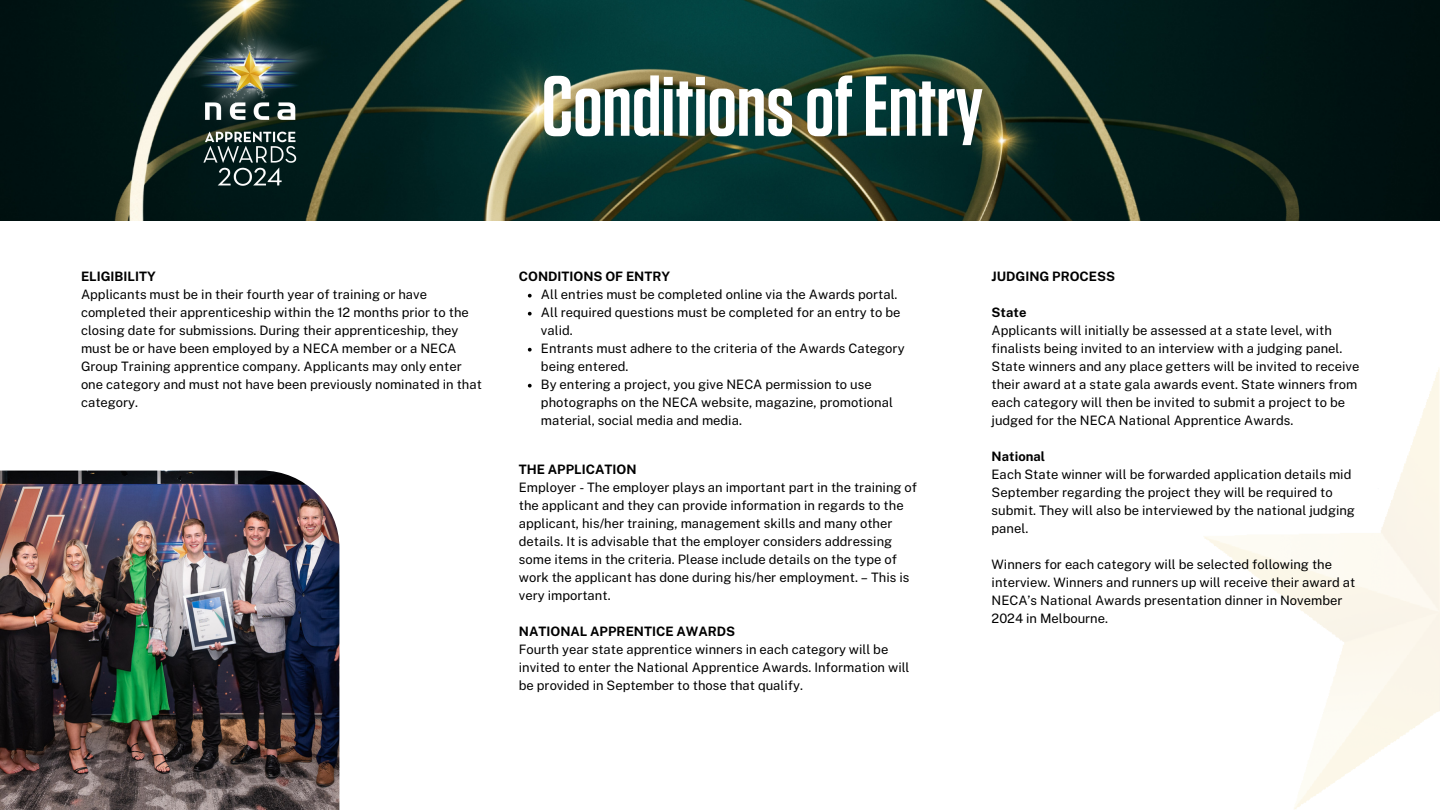
<style>
.page{position:relative;width:1440px;height:810px;background:#fff}
.page>*{position:absolute;margin:0;border:0;box-sizing:border-box;transform-origin:0 0}
.t1{font:600 85px "Tungsten";color:#fff}
.t2{font:13px/18px "Public Sans";color:#000}
.t3{font:700 13px "Public Sans";color:#000}
</style>
<div class="page">
<img style="left:0;top:471px;width:339px;height:339px">
<img style="left:0;top:0;width:1440px;height:220px">
<img style="left:170px;top:20px;width:160px;height:180px">
<svg style="left:528px;top:294px;width:4px;height:4px"></svg>
<svg style="left:528px;top:312px;width:4px;height:4px"></svg>
<svg style="left:528px;top:348px;width:4px;height:4px"></svg>
<svg style="left:528px;top:384px;width:4px;height:4px"></svg>
<h1 class="t1" style="left:542px;top:68px;width:443px">ConditionsofEntry</h1>
<p class="t3" style="left:81px;top:269px;width:76px">ELIGIBILITY</p>
<p class="t2" style="left:81px;top:285px;width:403px">Applicants must be in their fourth year of training or have completed their apprenticeship within the 12 months prior to the closing date for submissions. During their apprenticeship, they must be or have been employed by a NECA member or a NECA Group Training apprentice company. Applicants may only enter one category and must not have been previously nominated in that category.</p>
<p class="t3" style="left:519px;top:269px;width:153px">CONDITIONS OF ENTRY</p>
<p class="t2" style="left:541px;top:285px;width:365px">All entries must be completed online via the Awards portal.<br>All required questions must be completed for an entry to be valid.<br>Entrants must adhere to the criteria of the Awards Category being entered.<br>By entering a project, you give NECA permission to use photographs on the NECA website, magazine, promotional material, social media and media.</p>
<p class="t3" style="left:519px;top:461px;width:119px">THE APPLICATION</p>
<p class="t2" style="left:519px;top:478px;width:400px">Employer - The employer plays an important part in the training of the applicant and they can provide information in regards to the applicant, his/her training, management skills and many other details. It is advisable that the employer considers addressing some items in the criteria. Please include details on the type of work the applicant has done during his/her employment. – This is very important.</p>
<p class="t3" style="left:519px;top:623px;width:218px">NATIONAL APPRENTICE AWARDS</p>
<p class="t2" style="left:519px;top:640px;width:392px">Fourth year state apprentice winners in each category will be invited to enter the National Apprentice Awards. Information will be provided in September to those that qualify.</p>
<p class="t3" style="left:992px;top:269px;width:125px">JUDGING PROCESS</p>
<p class="t3" style="left:992px;top:305px;width:36px">State</p>
<p class="t2" style="left:992px;top:321px;width:369px">Applicants will initially be assessed at a state level, with finalists being invited to an interview with a judging panel.<br>State winners and any place getters will be invited to receive their award at a state gala awards event. State winners from each category will then be invited to submit a project to be judged for the NECA National Apprentice Awards.</p>
<p class="t3" style="left:992px;top:449px;width:55px">National</p>
<p class="t2" style="left:992px;top:465px;width:365px">Each State winner will be forwarded application details mid September regarding the project they will be required to submit. They will also be interviewed by the national judging panel.</p>
<p class="t2" style="left:992px;top:555px;width:365px">Winners for each category will be selected following the interview. Winners and runners up will receive their award at NECA’s National Awards presentation dinner in November 2024 in Melbourne.</p>
</div>
